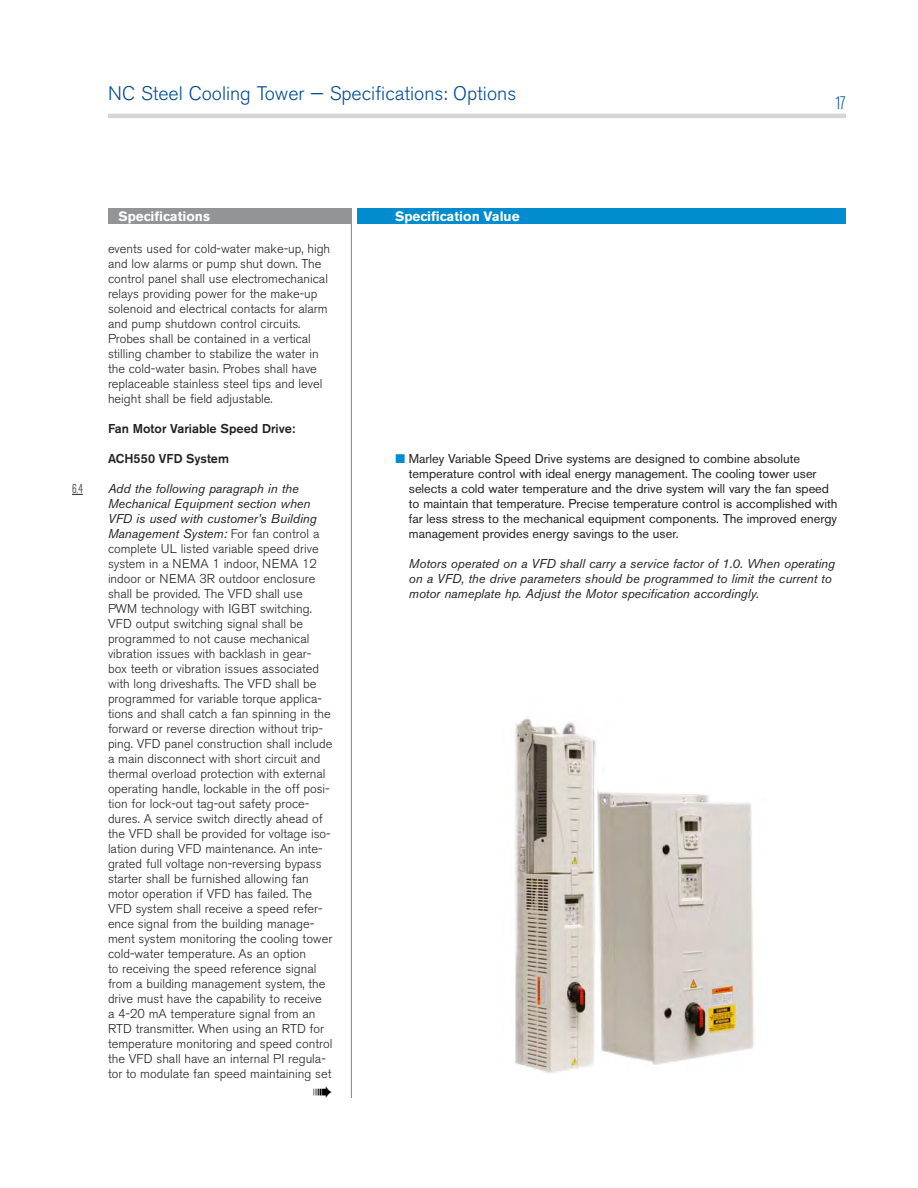
<style>
.page{position:relative;width:918px;height:1188px;background:#fff}
.page>*{position:absolute;margin:0;border:0;box-sizing:border-box;transform-origin:0 0}
.t1{font:300 19.5px "Akzidenz Grotesk BE";color:#004c97}
.t2{font:300 condensed 18px "Akzidenz Grotesk BE";color:#004c97}
.t3{font:700 13.5px "Akzidenz Grotesk BE";color:#fff}
.spec{font:300 12.75px/15px "Akzidenz Grotesk BE";color:#231f20}
.spec_value{font:12.75px/15px "Akzidenz Grotesk BE";color:#231f20}
.spec_value-2{font:italic 12.75px/15px "Akzidenz Grotesk BE";color:#231f20}
.spec-2{font:500 12.75px "Akzidenz Grotesk BE";color:#231f20}
.spec-3{font:300 condensed 12.75px "Akzidenz Grotesk BE";color:#231f20}
.s1{font-weight:400;font-style:italic}
.s2{color:#008ccf}
</style>
<div class="page">
<hr style="left:351px;top:208px;width:1px;height:890px;background:#808285">
<div style="left:108px;top:208px;width:244px;height:16px;background:#929497"></div>
<div style="left:358px;top:208px;width:488px;height:16px;background:#008ccf"></div>
<hr style="left:108px;top:114px;width:738px;height:4px;background:#d5d6d8">
<img style="left:515px;top:717px;width:239px;height:356px">
<h1 class="t1" style="left:108px;top:82px;width:410px">NC Steel Cooling Tower — Specifications: Options</h1>
<h2 class="t2" style="left:835px;top:93px;width:12px">17</h2>
<p class="t3" style="left:118px;top:208px;width:93px">Specifications</p>
<p class="t3" style="left:395px;top:208px;width:126px">Specification Value</p>
<p class="spec" style="left:108px;top:241px;width:224px">events used for cold-water make-up, high and low alarms or pump shut down. The control panel shall use electromechanical relays providing power for the make-up solenoid and electrical contacts for alarm and pump shutdown control circuits.<br>Probes shall be contained in a vertical stilling chamber to stabilize the water in the cold-water basin. Probes shall have replaceable stainless steel tips and level height shall be field adjustable.</p>
<p class="spec-2" style="left:108px;top:421px;width:189px">Fan Motor Variable Speed Drive:</p>
<p class="spec-2" style="left:108px;top:451px;width:122px">ACH550 VFD System</p>
<p class="spec-3" style="left:72px;top:482px;width:12px">6.4</p>
<p class="spec" style="left:108px;top:481px;width:226px"><span class="s1">Add the following paragraph in the Mechanical Equipment section when VFD is used with customer’s Building Management System:</span> For fan control a complete UL listed variable speed drive system in a NEMA 1 indoor, NEMA 12 indoor or NEMA 3R outdoor enclosure shall be provided. The VFD shall use PWM technology with IGBT switching.<br>VFD output switching signal shall be programmed to not cause mechanical vibration issues with backlash in gear&shy;box teeth or vibration issues associated with long driveshafts. The VFD shall be programmed for variable torque applica&shy;tions and shall catch a fan spinning in the forward or reverse direction without trip&shy;ping. VFD panel construction shall include a main disconnect with short circuit and thermal overload protection with external operating handle, lockable in the off posi&shy;tion for lock-out tag-out safety proce&shy;dures. A service switch directly ahead of the VFD shall be provided for voltage iso&shy;lation during VFD maintenance. An inte&shy;grated full voltage non-reversing bypass starter shall be furnished allowing fan motor operation if VFD has failed. The VFD system shall receive a speed refer&shy;ence signal from the building manage&shy;ment system monitoring the cooling tower cold-water temperature. As an option<br>to receiving the speed reference signal from a building management system, the drive must have the capability to receive<br>a 4-20 mA temperature signal from an RTD transmitter. When using an RTD for temperature monitoring and speed control the VFD shall have an internal PI regula&shy;tor to modulate fan speed maintaining set</p>
<p class="spec_value" style="left:409px;top:451px;width:430px;text-indent:-14px"><span class="s2">■</span> Marley Variable Speed Drive systems are designed to combine absolute temperature control with ideal energy management. The cooling tower user selects a cold water temperature and the drive system will vary the fan speed to maintain that temperature. Precise temperature control is accomplished with far less stress to the mechanical equipment components. The improved energy management provides energy savings to the user.</p>
<p class="spec_value-2" style="left:409px;top:556px;width:428px">Motors operated on a VFD shall carry a service factor of 1.0. When operating on a VFD, the drive parameters should be programmed to limit the current to motor nameplate hp. Adjust the Motor specification accordingly.</p>
</div>
